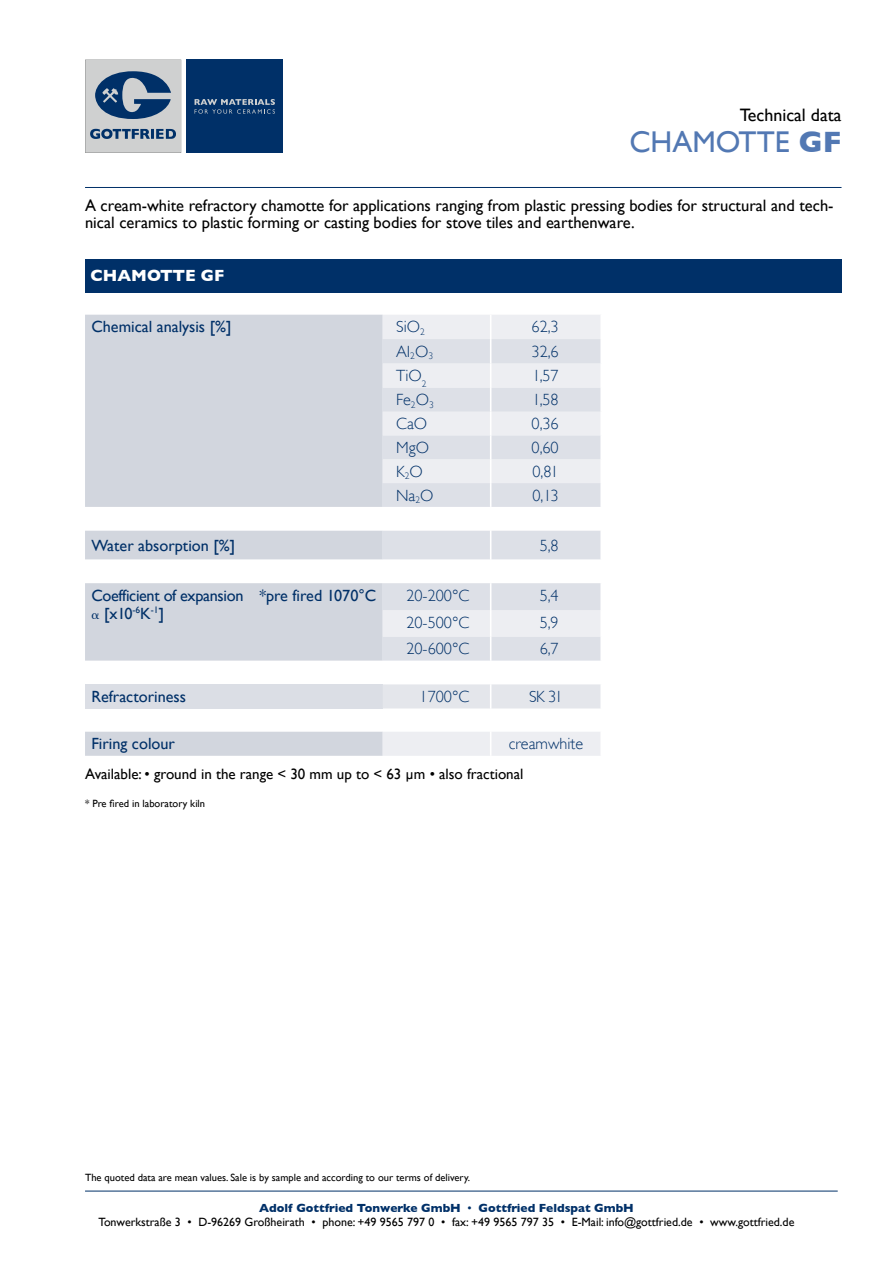
<style>
.page{position:relative;width:893px;height:1263px;background:#fff}
.page>*{position:absolute;margin:0;border:0;box-sizing:border-box;transform-origin:0 0}
.t1{font:30px "Gill Sans";color:#5278b3}
.t2{font:18px "Gill Sans";color:#000}
.t3{font:16.5px/16.5px "Gill Sans";color:#000}
.t4{font:700 16.5px "Gill Sans";color:#fff}
.t5{font:300 16.2px "Gill Sans";color:#003068}
.t6{font:16.2px "Gill Sans";color:#003068}
.t7{font:16.2px/18px "Gill Sans";letter-spacing:-.02em;color:#003068}
.t8{font:15px "Gill Sans";color:#000}
.t9{font:12px/14.4px "Gill Sans";color:#000;text-align:center}
.t10{font:10.5px "Gill Sans";color:#000}
.s1{font-weight:700}
.s2{font-weight:700;color:#003068}
.s3{color:#003068}
</style>
<div class="page">
<hr style="left:85px;top:1191px;width:753px;height:1px;background:#003068">
<svg style="left:85px;top:60px;width:96px;height:93px;background:#93a1b1"></svg>
<div style="left:187px;top:60px;width:96px;height:93px;background:#003068"></div>
<svg style="left:195px;top:99px;width:80px;height:15px"></svg>
<hr style="left:85px;top:187px;width:756px;height:1px;background:#003068">
<div style="left:85px;top:259px;width:756px;height:34px;background:#003068"></div>
<svg style="left:85px;top:315px;width:298px;height:441px;fill:#d2d6de"></svg>
<div style="left:85px;top:684px;width:298px;height:24px;background:#dbdee5"></div>
<svg style="left:383px;top:315px;width:218px;height:441px"></svg>
<hr style="left:600px;top:732px;width:2px;height:24px;background:#fff">
<svg style="left:92px;top:613px;width:7px;height:6px"></svg>
<p class="t2" style="left:740px;top:104px;width:103px">Technical data</p>
<h1 class="t1" style="left:629px;top:124px;width:214px">CHAMOTTE <span class="s1">GF</span></h1>
<p class="t3" style="left:85px;top:197px;width:750px">A cream-white refractory chamotte for applications ranging from plastic pressing bodies for structural and tech&shy;nical ceramics to plastic forming or casting bodies for stove tiles and earthenware.</p>
<p class="t4" style="left:91px;top:266px;width:135px">CHAMOTTE GF</p>
<p class="t6" style="left:91px;top:317px;width:142px">Chemical analysis [%]</p>
<p class="t5" style="left:396px;top:318px;width:30px">SiO<sub>2</sub></p>
<p class="t5" style="left:532px;top:318px;width:29px">62,3</p>
<p class="t5" style="left:396px;top:342px;width:38px">AI<sub>2</sub>O<sub>3</sub></p>
<p class="t5" style="left:532px;top:342px;width:29px">32,6</p>
<p class="t5" style="left:396px;top:367px;width:32px">TiO<sub>2</sub></p>
<p class="t5" style="left:533px;top:367px;width:28px">1,57</p>
<p class="t5" style="left:396px;top:391px;width:39px">Fe<sub>2</sub>O<sub>3</sub></p>
<p class="t5" style="left:533px;top:391px;width:28px">1,58</p>
<p class="t5" style="left:396px;top:414px;width:33px">CaO</p>
<p class="t5" style="left:532px;top:414px;width:29px">0,36</p>
<p class="t5" style="left:396px;top:438px;width:34px">MgO</p>
<p class="t5" style="left:532px;top:438px;width:29px">0,60</p>
<p class="t5" style="left:396px;top:462px;width:28px">K<sub>2</sub>O</p>
<p class="t5" style="left:533px;top:462px;width:28px">0,81</p>
<p class="t5" style="left:396px;top:486px;width:39px">Na<sub>2</sub>O</p>
<p class="t5" style="left:533px;top:486px;width:28px">0,13</p>
<p class="t6" style="left:91px;top:536px;width:145px">Water absorption [%]</p>
<p class="t5" style="left:540px;top:536px;width:21px">5,8</p>
<p class="t7" style="left:104px;top:586px;width:141px;text-indent:-13px">Coefficient of expansion [x10<sup>-6</sup>K<sup>-1</sup>]</p>
<p class="t6" style="left:259px;top:586px;width:119px">*pre fired 1070°C</p>
<p class="t5" style="left:406px;top:586px;width:65px">20-200°C</p>
<p class="t5" style="left:540px;top:586px;width:21px">5,4</p>
<p class="t5" style="left:406px;top:613px;width:65px">20-500°C</p>
<p class="t5" style="left:540px;top:613px;width:21px">5,9</p>
<p class="t5" style="left:406px;top:640px;width:65px">20-600°C</p>
<p class="t5" style="left:540px;top:640px;width:21px">6,7</p>
<p class="t6" style="left:91px;top:687px;width:96px">Refractoriness</p>
<p class="t5" style="left:420px;top:687px;width:51px">1700°C</p>
<p class="t5" style="left:529px;top:687px;width:35px">SK 31</p>
<p class="t6" style="left:91px;top:734px;width:85px">Firing colour</p>
<p class="t5" style="left:509px;top:734px;width:76px">creamwhite</p>
<p class="t8" style="left:85px;top:765px;width:440px">Available: • ground in the range &lt; 30 mm up to &lt; 63 µm • also fractional</p>
<p class="t10" style="left:85px;top:797px;width:122px">* Pre fired in laboratory kiln</p>
<p class="t10" style="left:85px;top:1171px;width:387px">The quoted data are mean values. Sale is by sample and according to our terms of delivery.</p>
<p class="t9" style="left:99px;top:1200px;width:697px"><span class="s2">Adolf Gottfried Tonwerke GmbH</span> <span class="s3">•</span> <span class="s2">Gottfried Feldspat GmbH<br></span>Tonwerkstraße 3 • D-96269 Großheirath • phone: +49 9565 797 0 • fax: +49 9565 797 35 • E-Mail: info@gottfried.de • www.gottfried.de</p>
</div>
